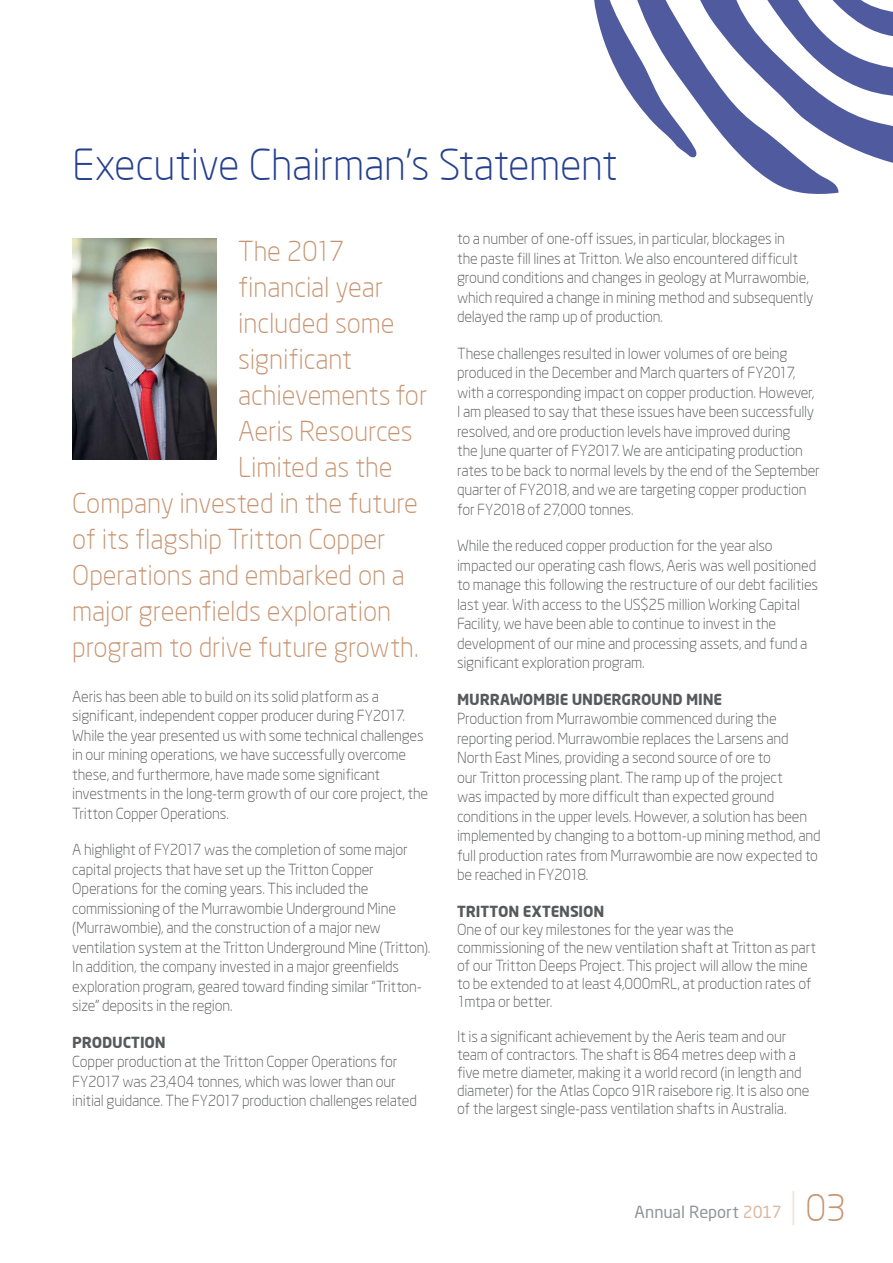
<style>
.page{position:relative;width:893px;height:1263px;background:#fff}
.page>*{position:absolute;margin:0;border:0;box-sizing:border-box;transform-origin:0 0}
.t1{font:300 42px "Neo Sans";letter-spacing:-.01em;color:#25408f}
.t2{font:300 27px "Neo Sans";letter-spacing:-.005em;color:#c79370}
.t3{font:16.5px "Neo Sans Std";color:#939598}
.t4{font:300 15px/19.5px "Neo Sans";letter-spacing:-.015em;color:#58595b}
.t5{font:700 15px "Neo Sans";letter-spacing:-.01em;color:#58595b}
.s1{color:#dbb9a0}
.s2{font-family:"Neo Sans";font-weight:300;font-size:36px;color:#f0e3d9}
.s3{font-family:"Neo Sans";font-weight:300;font-size:36px;color:#c79370}
</style>
<div class="page">
<svg style="left:594px;top:0;width:299px;height:194px"></svg>
<img style="left:72px;top:238px;width:145px;height:221px">
<h1 class="t1" style="left:72px;top:140px;width:547px">Executive Chairman’s Statement</h1>
<h2 class="t2" style="left:238px;top:235px;width:108px">The 2017</h2>
<h2 class="t2" style="left:238px;top:271px;width:147px">financial year</h2>
<h2 class="t2" style="left:238px;top:307px;width:158px">included some</h2>
<h2 class="t2" style="left:238px;top:343px;width:116px">significant</h2>
<h2 class="t2" style="left:238px;top:379px;width:191px">achievements for</h2>
<h2 class="t2" style="left:238px;top:415px;width:176px">Aeris Resources</h2>
<h2 class="t2" style="left:238px;top:451px;width:156px">Limited as the</h2>
<h2 class="t2" style="left:72px;top:487px;width:347px">Company invested in the future</h2>
<h2 class="t2" style="left:72px;top:523px;width:315px">of its flagship Tritton Copper</h2>
<h2 class="t2" style="left:72px;top:559px;width:334px">Operations and embarked on a</h2>
<h2 class="t2" style="left:72px;top:595px;width:320px">major greenfields exploration</h2>
<h2 class="t2" style="left:72px;top:631px;width:348px">program to drive future growth.</h2>
<p class="t4" style="left:72px;top:686px;width:357px">Aeris has been able to build on its solid platform as a significant, independent copper producer during FY2017.<br>While the year presented us with some technical challenges in our mining operations, we have successfully overcome these, and furthermore, have made some significant investments in the long-term growth of our core project, the Tritton Copper Operations.</p>
<p class="t4" style="left:72px;top:840px;width:359px">A highlight of FY2017 was the completion of some major capital projects that have set up the Tritton Copper Operations for the coming years. This included the commissioning of the Murrawombie Underground Mine (Murrawombie), and the construction of a major new ventilation system at the Tritton Underground Mine (Tritton).<br>In addition, the company invested in a major greenfields exploration program, geared toward finding similar “Tritton&shy;size” deposits in the region.</p>
<p class="t5" style="left:72px;top:1033px;width:95px">PRODUCTION</p>
<p class="t4" style="left:72px;top:1052px;width:346px">Copper production at the Tritton Copper Operations for<br>FY2017 was 23,404 tonnes, which was lower than our initial guidance. The FY2017 production challenges related</p>
<p class="t4" style="left:457px;top:229px;width:358px">to a number of one-off issues, in particular, blockages in<br>the paste fill lines at Tritton. We also encountered difficult ground conditions and changes in geology at Murrawombie, which required a change in mining method and subsequently delayed the ramp up of production.</p>
<p class="t4" style="left:457px;top:343px;width:364px">These challenges resulted in lower volumes of ore being produced in the December and March quarters of FY2017, with a corresponding impact on copper production. However, I am pleased to say that these issues have been successfully resolved, and ore production levels have improved during<br>the June quarter of FY2017. We are anticipating production rates to be back to normal levels by the end of the September quarter of FY2018, and we are targeting copper production for FY2018 of 27,000 tonnes.</p>
<p class="t4" style="left:457px;top:536px;width:363px">While the reduced copper production for the year also impacted our operating cash flows, Aeris was well positioned to manage this following the restructure of our debt facilities last year. With access to the US$25 million Working Capital Facility, we have been able to continue to invest in the development of our mine and processing assets, and fund a significant exploration program.</p>
<p class="t5" style="left:457px;top:690px;width:267px">MURRAWOMBIE UNDERGROUND MINE</p>
<p class="t4" style="left:457px;top:709px;width:365px">Production from Murrawombie commenced during the reporting period. Murrawombie replaces the Larsens and North East Mines, providing a second source of ore to<br>our Tritton processing plant. The ramp up of the project<br>was impacted by more difficult than expected ground conditions in the upper levels. However, a solution has been implemented by changing to a bottom-up mining method, and full production rates from Murrawombie are now expected to be reached in FY2018.</p>
<p class="t5" style="left:457px;top:902px;width:149px">TRITTON EXTENSION</p>
<p class="t4" style="left:457px;top:920px;width:361px;line-height:18px">One of our key milestones for the year was the commissioning of the new ventilation shaft at Tritton as part of our Tritton Deeps Project. This project will allow the mine to be extended to at least 4,000mRL, at production rates of 1mtpa or better.</p>
<p class="t4" style="left:457px;top:1027px;width:354px;line-height:18px">It is a significant achievement by the Aeris team and our team of contractors. The shaft is 864 metres deep with a five metre diameter, making it a world record (in length and diameter) for the Atlas Copco 91R raisebore rig. It is also one of the largest single-pass ventilation shafts in Australia.</p>
<p class="t3" style="left:634px;top:1201px;width:213px">Annual Report <span class="s1">2017</span> <span class="s2">|</span> <span class="s3">03</span></p>
</div>
